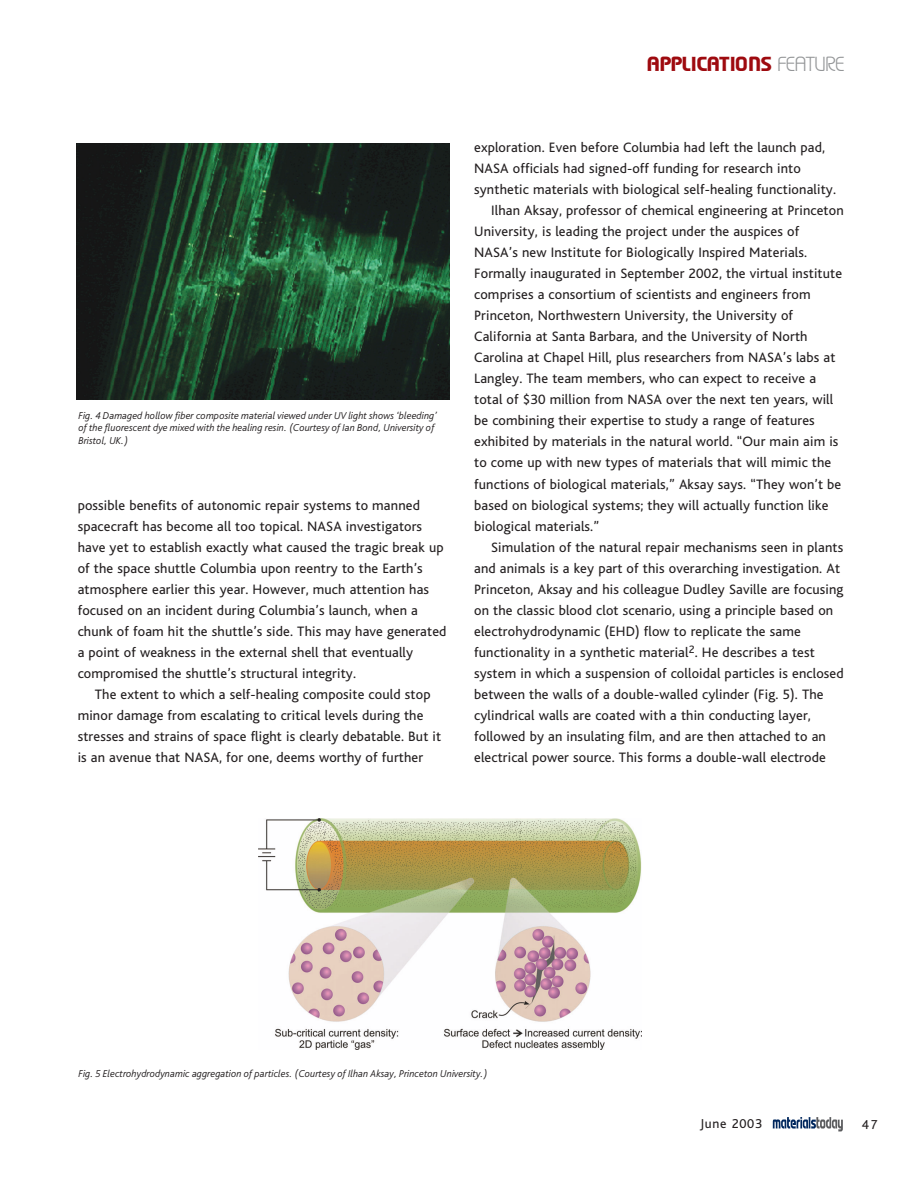
<style>
.page{position:relative;width:918px;height:1190px;background:#fff}
.page>*{position:absolute;margin:0;border:0;box-sizing:border-box;transform-origin:0 0}
.t1{font:700 18px "Prosper Open";letter-spacing:.03em;color:#9e0a0f}
.t2{font:14.25px/21px "Bliss";letter-spacing:.01em;color:#231f20}
.t3{font:13.5px "Bliss";letter-spacing:.05em;color:#231f20}
.t4{font:italic 300 10.5px/12.6px "Bliss";color:#231f20}
.s1{font-family:"Prosper";font-weight:300;color:#949698}
</style>
<div class="page">
<svg style="left:773px;top:1117px;width:70px;height:14px"></svg>
<img style="left:77px;top:144px;width:372px;height:256px">
<img style="left:259px;top:818px;width:383px;height:231px">
<p class="t4" style="left:78px;top:410px;width:360px">Fig. 4 Damaged hollow fiber composite material viewed under UV light shows ‘bleeding’ of the fluorescent dye mixed with the healing resin. (Courtesy of Ian Bond, University of<br>Bristol, UK.)</p>
<p class="t2" style="left:78px;top:495px;width:370px">possible benefits of autonomic repair systems to manned spacecraft has become all too topical. NASA investigators have yet to establish exactly what caused the tragic break up of the space shuttle Columbia upon reentry to the Earth’s atmosphere earlier this year. However, much attention has focused on an incident during Columbia’s launch, when a chunk of foam hit the shuttle’s side. This may have generated a point of weakness in the external shell that eventually compromised the shuttle’s structural integrity.</p>
<p class="t2" style="left:78px;top:684px;width:365px;text-indent:17px">The extent to which a self-healing composite could stop minor damage from escalating to critical levels during the stresses and strains of space flight is clearly debatable. But it is an avenue that NASA, for one, deems worthy of further</p>
<p class="t1" style="left:648px;top:56px;width:198px">APPLICATIONS <span class="s1">FEATURE</span></p>
<p class="t2" style="left:474px;top:138px;width:353px">exploration. Even before Columbia had left the launch pad,</p>
<p class="t2" style="left:474px;top:159px;width:328px">NASA officials had signed-off funding for research into</p>
<p class="t2" style="left:474px;top:180px;width:363px">synthetic materials with biological self-healing functionality.</p>
<p class="t2" style="left:491px;top:201px;width:354px">Ilhan Aksay, professor of chemical engineering at Princeton</p>
<p class="t2" style="left:474px;top:222px;width:327px">University, is leading the project under the auspices of</p>
<p class="t2" style="left:474px;top:243px;width:335px">NASA’s new Institute for Biologically Inspired Materials.</p>
<p class="t2" style="left:474px;top:264px;width:370px">Formally inaugurated in September 2002, the virtual institute</p>
<p class="t2" style="left:474px;top:285px;width:338px">comprises a consortium of scientists and engineers from</p>
<p class="t2" style="left:474px;top:306px;width:320px">Princeton, Northwestern University, the University of</p>
<p class="t2" style="left:474px;top:327px;width:335px">California at Santa Barbara, and the University of North</p>
<p class="t2" style="left:474px;top:348px;width:363px">Carolina at Chapel Hill, plus researchers from NASA’s labs at</p>
<p class="t2" style="left:474px;top:369px;width:343px">Langley. The team members, who can expect to receive a</p>
<p class="t2" style="left:474px;top:390px;width:361px">total of $30 million from NASA over the next ten years, will</p>
<p class="t2" style="left:474px;top:411px;width:342px">be combining their expertise to study a range of features</p>
<p class="t2" style="left:474px;top:432px;width:366px">exhibited by materials in the natural world. “Our main aim is</p>
<p class="t2" style="left:474px;top:453px;width:359px">to come up with new types of materials that will mimic the</p>
<p class="t2" style="left:474px;top:474px;width:369px">functions of biological materials,” Aksay says. “They won’t be</p>
<p class="t2" style="left:474px;top:495px;width:356px">based on biological systems; they will actually function like</p>
<p class="t2" style="left:474px;top:516px;width:127px">biological materials.”</p>
<p class="t2" style="left:491px;top:537px;width:354px">Simulation of the natural repair mechanisms seen in plants</p>
<p class="t2" style="left:474px;top:559px;width:367px">and animals is a key part of this overarching investigation. At</p>
<p class="t2" style="left:474px;top:580px;width:371px">Princeton, Aksay and his colleague Dudley Saville are focusing</p>
<p class="t2" style="left:474px;top:601px;width:361px">on the classic blood clot scenario, using a principle based on</p>
<p class="t2" style="left:474px;top:622px;width:328px">electrohydrodynamic (EHD) flow to replicate the same</p>
<p class="t2" style="left:474px;top:643px;width:342px">functionality in a synthetic material<sup>2</sup>. He describes a test</p>
<p class="t2" style="left:474px;top:663px;width:371px">system in which a suspension of colloidal particles is enclosed</p>
<p class="t2" style="left:474px;top:684px;width:351px">between the walls of a double-walled cylinder (Fig. 5). The</p>
<p class="t2" style="left:474px;top:705px;width:338px">cylindrical walls are coated with a thin conducting layer,</p>
<p class="t2" style="left:474px;top:726px;width:353px">followed by an insulating film, and are then attached to an</p>
<p class="t2" style="left:474px;top:747px;width:353px">electrical power source. This forms a double-wall electrode</p>
<p class="t4" style="left:78px;top:1067px;width:411px">Fig. 5 Electrohydrodynamic aggregation of particles. (Courtesy of Ilhan Aksay, Princeton University.)</p>
<p class="t3" style="left:700px;top:1118px;width:64px">June 2003</p>
<p class="t3" style="left:862px;top:1119px;width:17px">47</p>
</div>
